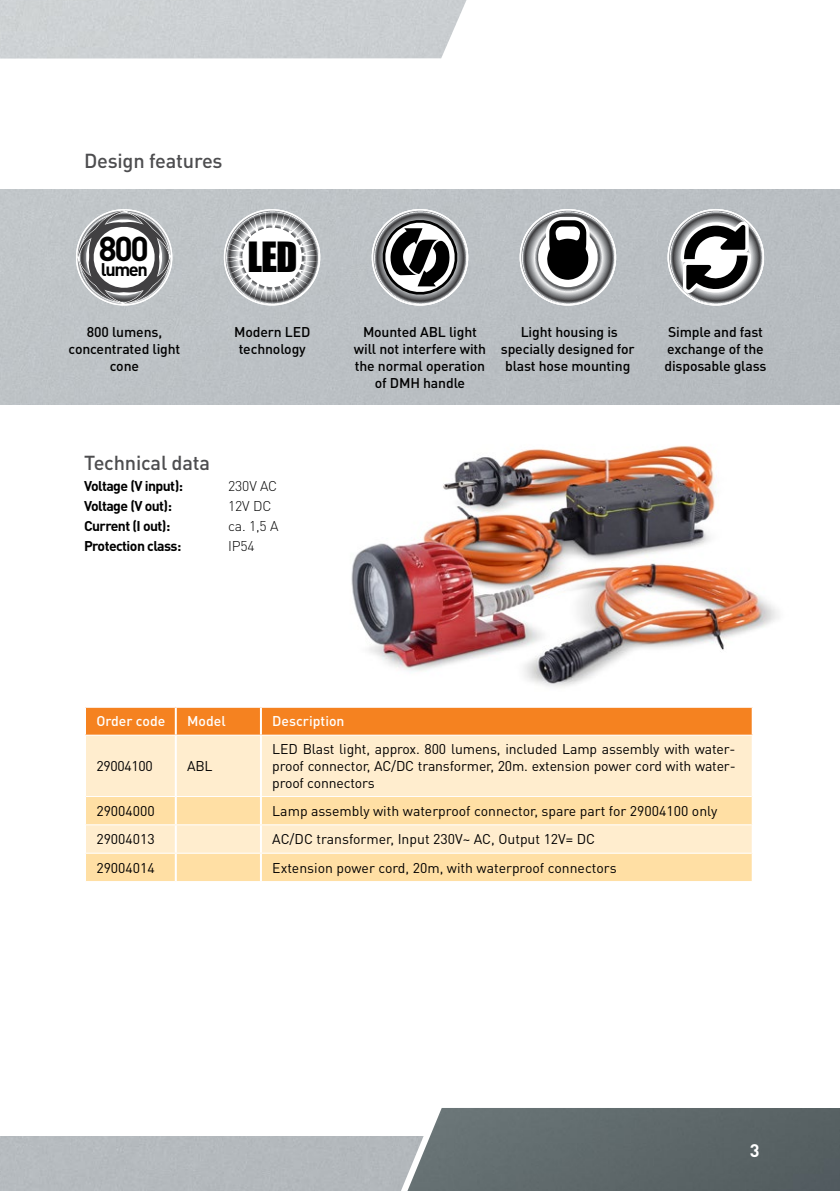
<style>
.page{position:relative;width:840px;height:1191px;background:#fff}
.page>*{position:absolute;margin:0;border:0;box-sizing:border-box;transform-origin:0 0}
.t1{font:38.6px "Impact";color:#000}
.t2{font:700 34px "DIN Pro";color:#000}
.t3{font:500 20px "DIN Pro";letter-spacing:-.01em;color:#4d4d4f}
.t4{font:700 18.2px "DIN Pro";letter-spacing:-.075em;color:#000}
.t5{font:700 18px "DIN Pro";color:#fff}
.t6{font:14px/16.8px "DIN Pro";color:#000;text-align:justify}
.t7{font:500 14px/16.8px "DIN Pro";letter-spacing:-.01em;color:#000;text-align:center}
.t8{font:700 14px "DIN Pro";letter-spacing:-.04em;color:#000}
.t9{font:500 14px "DIN Pro";color:#fff}
.t10{font:300 14px "DIN Pro";letter-spacing:-.01em;color:#000}
.t11{font:14px "DIN Pro";letter-spacing:-.02em;color:#000}
</style>
<div class="page">
<svg style="left:377px;top:1136px;width:19px;height:55px"></svg>
<img style="left:396px;top:1108px;width:443px;height:83px">
<img style="left:351px;top:445px;width:428px;height:242px">
<div style="left:86px;top:708px;width:665px;height:26px;background:#f58220"></div>
<div style="left:86px;top:735px;width:665px;height:61px;background:#ffedce"></div>
<svg style="left:86px;top:797px;width:665px;height:84px;fill:#ffdfa4"></svg>
<hr style="left:175px;top:735px;width:2px;height:61px;background:#fff">
<hr style="left:175px;top:825px;width:2px;height:27px;background:#fff">
<hr style="left:260px;top:735px;width:2px;height:61px;background:#fff">
<hr style="left:260px;top:825px;width:2px;height:27px;background:#fff">
<hr style="left:175px;top:708px;width:2px;height:26px;background:#fff">
<hr style="left:260px;top:708px;width:2px;height:26px;background:#fff">
<hr style="left:175px;top:797px;width:2px;height:27px;background:#fff">
<hr style="left:260px;top:797px;width:2px;height:27px;background:#fff">
<hr style="left:86px;top:824px;width:90px;height:1px;background:#fff">
<hr style="left:176px;top:824px;width:85px;height:1px;background:#fff">
<hr style="left:261px;top:824px;width:490px;height:1px;background:#fff">
<hr style="left:86px;top:852px;width:90px;height:1px;background:#fff">
<hr style="left:176px;top:852px;width:85px;height:1px;background:#fff">
<hr style="left:261px;top:852px;width:490px;height:1px;background:#fff">
<hr style="left:175px;top:853px;width:2px;height:28px;background:#fff">
<hr style="left:260px;top:853px;width:2px;height:28px;background:#fff">
<svg style="left:73px;top:209px;width:102px;height:99px"></svg>
<svg style="left:516px;top:209px;width:102px;height:99px"></svg>
<svg style="left:221px;top:209px;width:102px;height:99px"></svg>
<svg style="left:664px;top:209px;width:102px;height:99px"></svg>
<svg style="left:368px;top:209px;width:103px;height:99px"></svg>
<h3 class="t3" style="left:84px;top:148px;width:140px">Design features</h3>
<h2 class="t2" style="left:98px;top:227px;width:52px">800</h2>
<h3 class="t4" style="left:101px;top:257px;width:49px">lumen</h3>
<h1 class="t1" style="left:247px;top:227px;width:52px">LED</h1>
<p class="t7" style="left:69px;top:323px;width:113px">800 lumens, concentrated light cone</p>
<p class="t7" style="left:234px;top:323px;width:78px">Modern LED technology</p>
<p class="t7" style="left:664px;top:323px;width:103px;text-align:left">Simple and fast exchange of the disposable glass</p>
<p class="t7" style="left:353px;top:323px;width:134px">Mounted ABL light will not interfere with the normal operation of DMH handle</p>
<p class="t7" style="left:500px;top:323px;width:135px">Light housing is specially designed for blast hose mounting</p>
<h3 class="t3" style="left:84px;top:450px;width:127px">Technical data</h3>
<p class="t8" style="left:84px;top:477px;width:101px">Voltage (V input):</p>
<p class="t10" style="left:228px;top:478px;width:51px">230V AC</p>
<p class="t8" style="left:84px;top:497px;width:90px">Voltage (V out):</p>
<p class="t10" style="left:228px;top:498px;width:45px">12V DC</p>
<p class="t8" style="left:84px;top:517px;width:88px">Current (I out):</p>
<p class="t10" style="left:228px;top:518px;width:52px">ca. 1,5 A</p>
<p class="t8" style="left:84px;top:537px;width:99px">Protection class:</p>
<p class="t10" style="left:228px;top:538px;width:28px">IP54</p>
<p class="t9" style="left:96px;top:712px;width:70px">Order code</p>
<p class="t9" style="left:187px;top:712px;width:40px">Model</p>
<p class="t9" style="left:272px;top:712px;width:74px">Description</p>
<p class="t11" style="left:96px;top:757px;width:58px">29004100</p>
<p class="t6" style="left:187px;top:757px;width:27px">ABL</p>
<p class="t6" style="left:272px;top:740px;width:464px">LED Blast light, approx. 800 lumens, included Lamp assembly with water&shy;proof connector, AC/DC transformer, 20m. extension power cord with water&shy;proof connectors</p>
<p class="t6" style="left:96px;top:802px;width:60px">29004000</p>
<p class="t6" style="left:272px;top:802px;width:446px">Lamp assembly with waterproof connector, spare part for 29004100 only</p>
<p class="t6" style="left:96px;top:830px;width:60px">29004013</p>
<p class="t6" style="left:272px;top:830px;width:324px">AC/DC transformer, Input 230V~ AC, Output 12V= DC</p>
<p class="t6" style="left:96px;top:859px;width:60px">29004014</p>
<p class="t6" style="left:272px;top:859px;width:345px">Extension power cord, 20m, with waterproof connectors</p>
<p class="t5" style="left:749px;top:1138px;width:11px">3</p>
</div>
